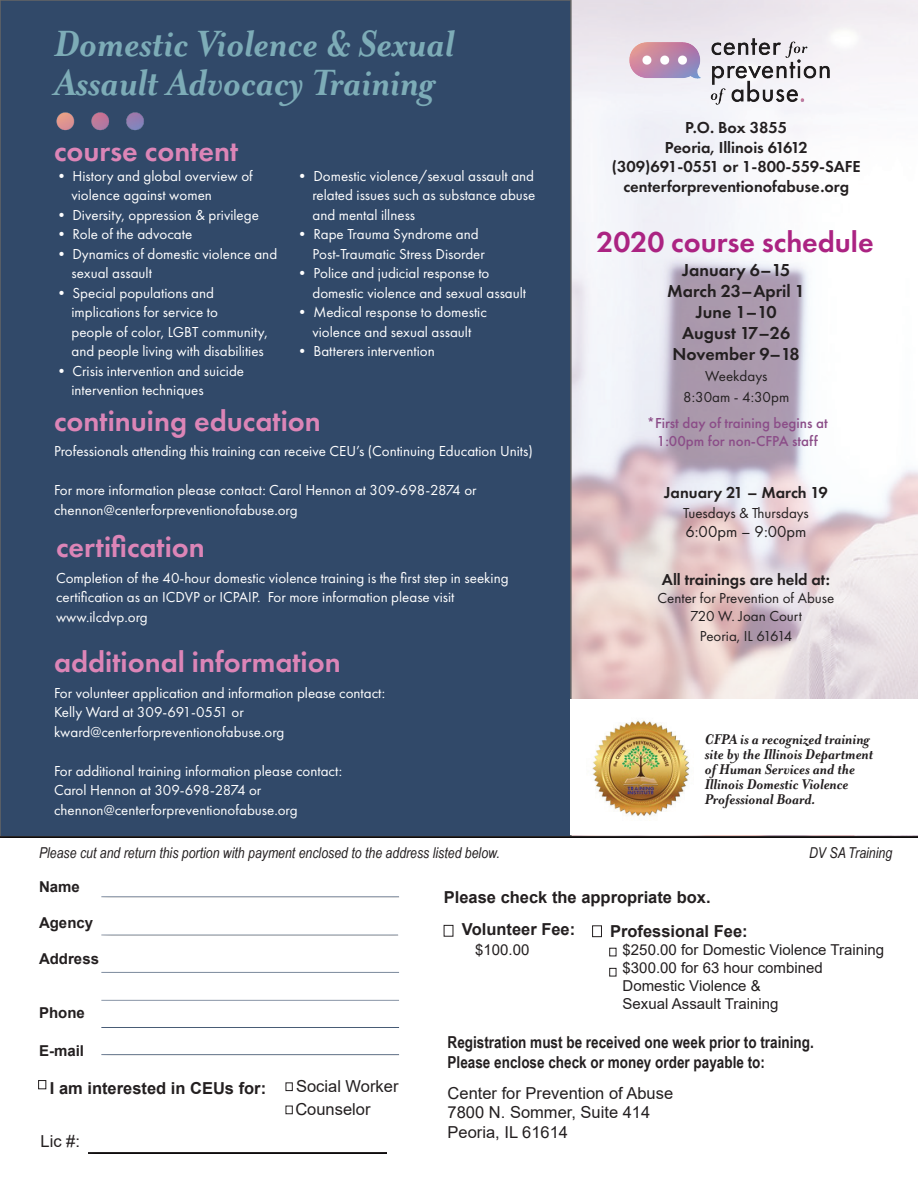
<style>
.page{position:relative;width:918px;height:1188px;background:#fff}
.page>*{position:absolute;margin:0;border:0;box-sizing:border-box;transform-origin:0 0}
.t1{font:italic 700 42px/39px "Mrs Eaves OT";color:#7dacb7}
.t2{font:600 30px "Futura PT";color:#dc85b7}
.t3{font:600 30px "Futura PT";color:#ab2382}
.t4{font:600 18px/21px "Futura PT";color:#231f20;text-align:center}
.t5{font:600 16.5px/19.5px "Futura PT";color:#231f20;text-align:center}
.t6{font:700 16.5px/19.8px "Arial Narrow";color:#231f20}
.t7{font:16.5px/19.8px "Arial";color:#231f20}
.t8{font:700 16.5px/34px "Arial";color:#231f20}
.t9{font:16.5px "Futura PT";color:#231f20}
.t10{font:italic 700 16.2px/15px "Mrs Eaves OT";color:#231f20}
.t11{font:15px/19.5px "Futura PT";color:#fff}
.t12{font:15px/18px "Arial";color:#231f20}
.t13{font:15px/21px "Futura PT";color:#231f20;text-align:center}
.t14{font:italic 15px "Arial Narrow";color:#231f20}
.t15{font:500 15px/18px "Futura PT";color:#8b4d88;text-align:center}
.t16{font:700 15px "Arial";color:#231f20}
</style>
<div class="page">
<img style="left:572px;top:1px;width:346px;height:698px">
<div style="left:0;top:0;width:571px;height:1176px;background:#314969"></div>
<img style="left:56px;top:112px;width:88px;height:19px">
<div style="left:1px;top:838px;width:916px;height:349px;background:#fff"></div>
<hr style="left:99px;top:896px;width:300px;height:2px;background:#231f20;opacity:.75">
<hr style="left:98px;top:932px;width:300px;height:3px;background:#fff;opacity:.75">
<hr style="left:98px;top:935px;width:300px;height:1px;background:#b6b9bd">
<hr style="left:99px;top:972px;width:302px;height:2px;background:#231f20;opacity:.75">
<hr style="left:98px;top:997px;width:302px;height:3px;background:#fff;opacity:.75">
<hr style="left:98px;top:1000px;width:302px;height:2px;background:#231f20;opacity:.75">
<hr style="left:98px;top:1027px;width:302px;height:2px;background:#231f20;opacity:.75">
<hr style="left:98px;top:1054px;width:302px;height:2px;background:#231f20;opacity:.75">
<hr style="left:0;top:833px;width:918px;height:4px;background:#fff;opacity:.75">
<hr style="left:0;top:836px;width:918px;height:2px;background:#231f20;opacity:.75">
<div style="left:444px;top:925px;width:9px;height:11px;border:1px solid #231f20"></div>
<div style="left:592px;top:926px;width:10px;height:11px;border:1px solid #231f20"></div>
<div style="left:610px;top:968px;width:6px;height:8px;border:1px solid #231f20"></div>
<div style="left:286px;top:1083px;width:6px;height:8px;border:1px solid #231f20"></div>
<div style="left:286px;top:1106px;width:6px;height:8px;border:1px solid #231f20"></div>
<div style="left:38px;top:1080px;width:8px;height:9px;border:1px solid #231f20"></div>
<hr style="left:86px;top:1152px;width:301px;height:2px;background:#231f20;opacity:.75">
<img style="left:624px;top:39px;width:206px;height:69px">
<div style="left:571px;top:700px;width:347px;height:135px;background:#fff"></div>
<img style="left:592px;top:720px;width:98px;height:101px">
<h1 class="t1" style="left:54px;top:25px;width:402px">Domestic Violence &amp; Sexual<br>Assault Advocacy Training</h1>
<h2 class="t2" style="left:54px;top:132px;width:186px">course content</h2>
<p class="t11" style="left:71px;top:166px;width:183px;text-indent:-17px">• History and global overview of violence against women</p>
<p class="t11" style="left:54px;top:205px;width:206px">• Diversity, oppression &amp; privilege</p>
<p class="t11" style="left:54px;top:224px;width:140px">• Role of the advocate</p>
<p class="t11" style="left:71px;top:244px;width:207px;text-indent:-17px">• Dynamics of domestic violence and sexual assault</p>
<p class="t11" style="left:71px;top:283px;width:198px;text-indent:-17px">• Special populations and implications for service to<br>people of color, LGBT community, and people living with disabilities</p>
<p class="t11" style="left:71px;top:361px;width:174px;text-indent:-17px">• Crisis intervention and suicide intervention techniques</p>
<p class="t11" style="left:312px;top:166px;width:224px;text-align:justify;text-indent:-17px">• Domestic violence/sexual assault and related issues such as substance abuse and mental illness</p>
<p class="t11" style="left:312px;top:224px;width:174px;text-indent:-17px">• Rape Trauma Syndrome and<br>Post-Traumatic Stress Disorder</p>
<p class="t11" style="left:312px;top:263px;width:215px;text-indent:-17px">• Police and judicial response to domestic violence and sexual assault</p>
<p class="t11" style="left:295px;top:302px;width:193px;text-align:center">• Medical response to domestic violence and sexual assault</p>
<p class="t11" style="left:295px;top:341px;width:141px">• Batterers intervention</p>
<h2 class="t2" style="left:54px;top:402px;width:268px">continuing education</h2>
<p class="t11" style="left:54px;top:441px;width:480px">Professionals attending this training can receive CEU’s (Continuing Education Units)</p>
<p class="t11" style="left:54px;top:480px;width:424px">For more information please contact: Carol Hennon at 309-698-2874 or chennon@centerforpreventionofabuse.org</p>
<h2 class="t2" style="left:56px;top:529px;width:150px">certification</h2>
<p class="t11" style="left:56px;top:568px;width:454px">Completion of the 40-hour domestic violence training is the first step in seeking certification as an ICDVP or ICPAIP. For more information please visit www.ilcdvp.org</p>
<h2 class="t2" style="left:54px;top:643px;width:288px">additional information</h2>
<p class="t11" style="left:54px;top:683px;width:333px">For volunteer application and information please contact:<br>Kelly Ward at 309-691-0551 or kward@centerforpreventionofabuse.org</p>
<p class="t11" style="left:54px;top:761px;width:290px">For additional training information please contact:<br>Carol Hennon at 309-698-2874 or chennon@centerforpreventionofabuse.org</p>
<p class="t14" style="left:39px;top:842px;width:462px">Please cut and return this portion with payment enclosed to the address listed below.</p>
<p class="t5" style="left:612px;top:118px;width:251px">P.O. Box 3855<br>Peoria, Illinois 61612 (309)691-0551 or 1-800-559-SAFE centerforpreventionofabuse.org</p>
<h2 class="t3" style="left:597px;top:223px;width:279px">2020 course schedule</h2>
<p class="t4" style="left:667px;top:259px;width:139px">January 6–15<br>March 23–April 1<br>June 1–10<br>August 17–26<br>November 9–18</p>
<p class="t13" style="left:683px;top:365px;width:108px">Weekdays<br>8:30am - 4:30pm</p>
<p class="t15" style="left:647px;top:414px;width:182px">*First day of training begins at<br>1:00pm for non-CFPA staff</p>
<p class="t5" style="left:664px;top:482px;width:165px">January 21 – March 19</p>
<p class="t13" style="left:683px;top:502px;width:127px">Tuesdays &amp; Thursdays</p>
<p class="t9" style="left:686px;top:522px;width:122px">6:00pm – 9:00pm</p>
<p class="t5" style="left:662px;top:570px;width:170px">All trainings are held at:</p>
<p class="t13" style="left:658px;top:589px;width:178px;line-height:18px">Center for Prevention of Abuse<br>720 W. Joan Court</p>
<p class="t13" style="left:700px;top:625px;width:94px">Peoria, IL 61614</p>
<p class="t10" style="left:705px;top:732px;width:170px">CFPA is a recognized training site by the Illinois Department of Human Services and the<br>Illinois Domestic Violence<br>Professional Board.</p>
<p class="t14" style="left:809px;top:842px;width:85px">DV SA Training</p>
<p class="t16" style="left:39px;top:876px;width:42px">Name</p>
<p class="t16" style="left:39px;top:912px;width:56px">Agency</p>
<p class="t16" style="left:39px;top:948px;width:62px">Address</p>
<p class="t8" style="left:610px;top:880px;width:139px;text-indent:-166px">Please check the appropriate box.<br>Professional Fee:</p>
<p class="t12" style="left:623px;top:941px;width:263px">$250.00 for Domestic Violence Training $300.00 for 63 hour combined<br>Domestic Violence &amp;<br>Sexual Assault Training</p>
<p class="t8" style="left:462px;top:913px;width:115px">Volunteer Fee:</p>
<p class="t12" style="left:475px;top:941px;width:56px">$100.00</p>
<p class="t16" style="left:39px;top:1002px;width:47px">Phone</p>
<p class="t16" style="left:39px;top:1040px;width:47px">E-mail</p>
<p class="t6" style="left:448px;top:1032px;width:368px">Registration must be received one week prior to training.<br>Please enclose check or money order payable to:</p>
<p class="t7" style="left:448px;top:1083px;width:227px">Center for Prevention of Abuse<br>7800 N. Sommer, Suite 414<br>Peoria, IL 61614</p>
<p class="t8" style="left:50px;top:1071px;width:218px">I am interested in CEUs for:</p>
<p class="t7" style="left:295px;top:1075px;width:105px;line-height:23.1px">Social Worker<br>Counselor</p>
<p class="t7" style="left:41px;top:1131px;width:41px">Lic #:</p>
</div>
